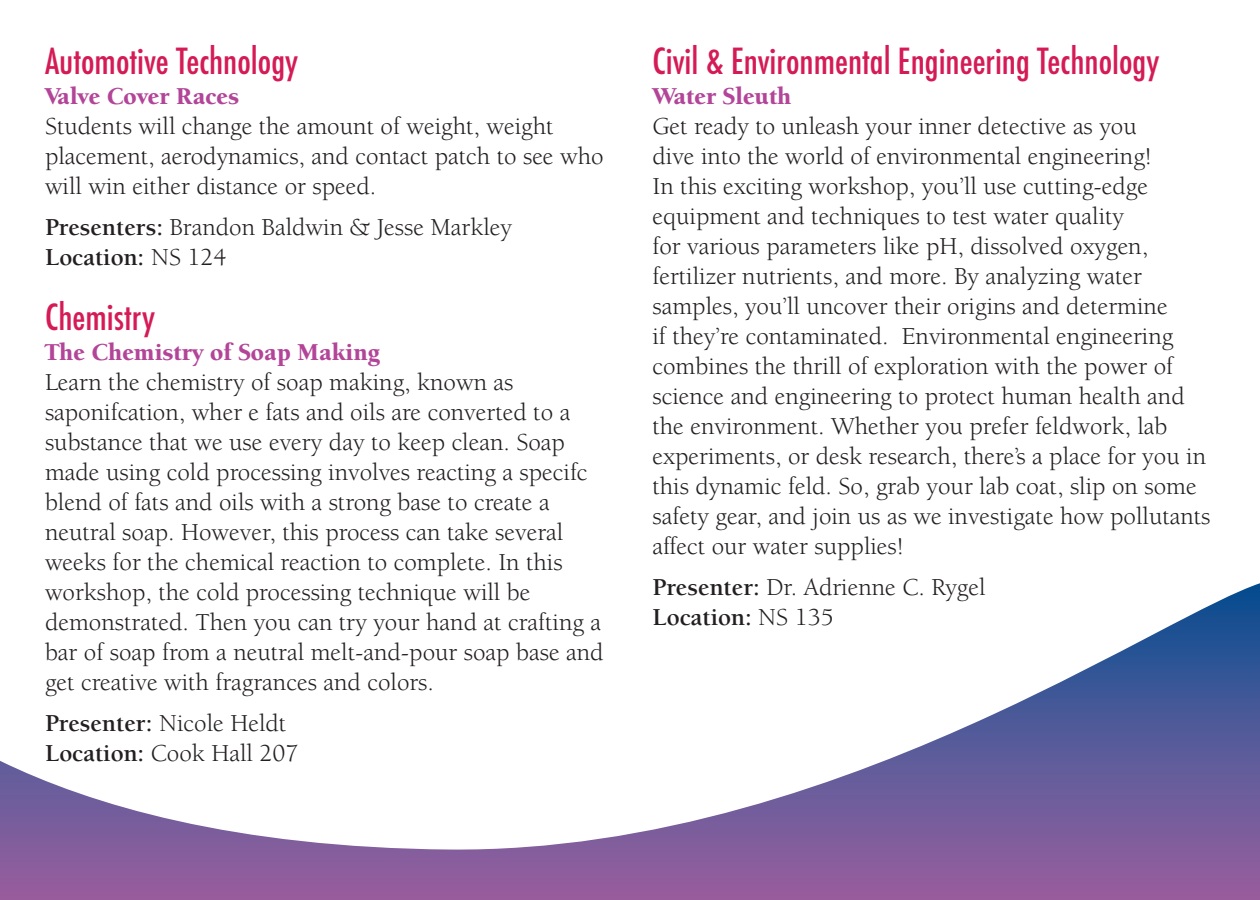
<style>
.page{position:relative;width:1260px;height:900px;background:#fff}
.page>*{position:absolute;margin:0;border:0;box-sizing:border-box;transform-origin:0 0}
.t1{font:500 condensed 35px "Futura";color:#d51b56}
.t2{font:25px/30px "Berkeley Std";color:#231f20}
.t3{font:900 25px "Berkeley Oldstyle IT Cby BT";color:#b34599}
.t4{font:700 25px "Berkeley Std";color:#231f20}
.s1{font-weight:700}
.s2{font-weight:400}
</style>
<div class="page">
<svg style="left:0;top:583px;width:1260px;height:317px"></svg>
<h1 class="t1" style="left:45px;top:39px;width:255px">Automotive Technology</h1>
<p class="t3" style="left:45px;top:81px;width:196px">Valve Cover Races</p>
<p class="t2" style="left:45px;top:112px;width:560px">Students will change the amount of weight, weight placement, aerodynamics, and contact patch to see who will win either distance or speed.</p>
<p class="t2" style="left:45px;top:213px;width:469px"><span class="s1">Presenters:</span> Brandon Baldwin &amp; Jesse Markley<br><span class="s1">Location:</span> NS 124</p>
<h2 class="t1" style="left:45px;top:294px;width:112px">Chemistry</h2>
<p class="t3" style="left:45px;top:336px;width:337px">The Chemistry of Soap Making</p>
<p class="t2" style="left:45px;top:367px;width:544px">Learn the chemistry of soap making, known as saponifcation, wher e fats and oils are converted to a substance that we use every day to keep clean. Soap made using cold processing involves reacting a specifc blend of fats and oils with a strong base to create a neutral soap. However, this process can take several weeks for the chemical reaction to complete. In this</p>
<h2 class="t1" style="left:652px;top:39px;width:508px">Civil &amp; Environmental Engineering Technology</h2>
<p class="t3" style="left:652px;top:81px;width:141px">Water Sleuth</p>
<p class="t2" style="left:652px;top:112px;width:560px">Get ready to unleash your inner detective as you<br>dive into the world of environmental engineering!<br>In this exciting workshop, you’ll use cutting-edge equipment and techniques to test water quality<br>for various parameters like pH, dissolved oxygen, fertilizer nutrients, and more. By analyzing water samples, you’ll uncover their origins and determine<br>if they’re contaminated. Environmental engineering combines the thrill of exploration with the power of science and engineering to protect human health and the environment. Whether you prefer feldwork, lab experiments, or desk research, there’s a place for you in this dynamic feld. So, grab your lab coat, slip on some safety gear, and join us as we investigate how pollutants affect our water supplies!</p>
<p class="t2" style="left:45px;top:577px;width:487px">workshop, the cold processing technique will be</p>
<p class="t2" style="left:652px;top:573px;width:335px"><span class="s1">Presenter:</span> Dr. Adrienne C. Rygel</p>
<p class="t2" style="left:45px;top:607px;width:558px">demonstrated. Then you can try your hand at crafting a</p>
<p class="t4" style="left:652px;top:604px;width:183px">Location: <span class="s2">NS 135</span></p>
<p class="t2" style="left:45px;top:637px;width:560px">bar of soap from a neutral melt-and-pour soap base and get creative with fragrances and colors.</p>
<p class="t2" style="left:45px;top:709px;width:255px"><span class="s1">Presenter:</span> Nicole Heldt<br><span class="s1">Location:</span> Cook Hall 207</p>
</div>
